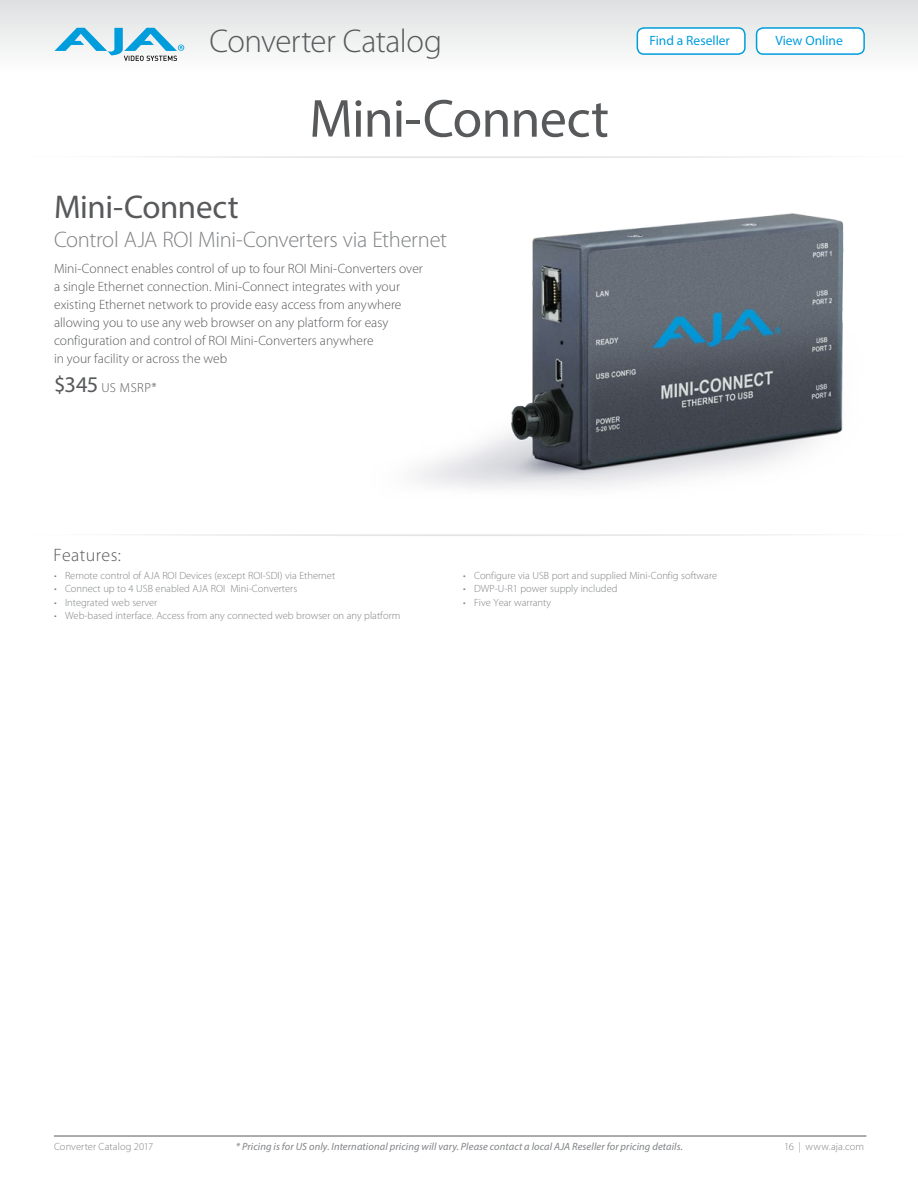
<style>
.page{position:relative;width:918px;height:1188px;background:#fff}
.page>*{position:absolute;margin:0;border:0;box-sizing:border-box;transform-origin:0 0}
.t1{font:54px "Myriad Pro";letter-spacing:-.015em;color:#58595b}
.t2{font:300 33px "Myriad Pro";letter-spacing:-.015em;color:#58595b}
.t3{font:33px "Myriad Pro";letter-spacing:-.01em;color:#58595b}
.t4{font:300 22.5px "Myriad Pro";letter-spacing:-.015em;color:#808285}
.t5{font:300 18px "Myriad Pro";letter-spacing:.02em;color:#58595b}
.t6{font:300 13.5px/18px "Myriad Pro";color:#58595b}
.t7{font:13.5px "Myriad Pro";color:#009ddc}
.t8{font:300 13.2px "Myriad Pro";letter-spacing:.035em;color:#58595b}
.t9{font:300 10.5px "Myriad Pro";color:#808285}
.t10{font:italic 10.5px "Myriad Pro";letter-spacing:.01em;color:#808285}
.s1{font-weight:400;font-size:22.5px}
.s2{font-size:13.5px}
</style>
<div class="page">
<div style="left:0;top:0;width:918px;height:71px;background:linear-gradient(to bottom,#dee0e0,#fdfdfd)"></div>
<svg style="left:54px;top:28px;width:130px;height:33px"></svg>
<hr style="left:54px;top:1136px;width:812px;height:1px;background:#58595b">
<div style="left:757px;top:28px;width:107px;height:26px;background:#fff;border-radius:7px"></div>
<div style="left:756px;top:27px;width:109px;height:28px;border:2px solid #009ddc;border-radius:7px"></div>
<div style="left:637px;top:28px;width:108px;height:26px;background:#fff;border-radius:7px"></div>
<div style="left:637px;top:27px;width:109px;height:28px;border:2px solid #009ddc;border-radius:7px"></div>
<img style="left:416px;top:214px;width:428px;height:275px">
<h2 class="t2" style="left:210px;top:23px;width:234px">Converter Catalog</h2>
<h1 class="t1" style="left:309px;top:85px;width:301px">Mini-Connect</h1>
<h2 class="t3" style="left:54px;top:187px;width:186px">Mini-Connect</h2>
<h3 class="t4" style="left:54px;top:227px;width:395px">Control AJA ROI Mini-Converters via Ethernet</h3>
<p class="t6" style="left:54px;top:260px;width:370px">Mini-Connect enables control of up to four ROI Mini-Converters over a single Ethernet connection. Mini-Connect integrates with your existing Ethernet network to provide easy access from anywhere allowing you to use any web browser on any platform for easy configuration and control of ROI Mini-Converters anywhere<br>in your facility or across the web</p>
<p class="t8" style="left:54px;top:380px;width:104px"><span class="s1">$345</span> US MSRP<span class="s2">*</span></p>
<p class="t7" style="left:650px;top:32px;width:82px">Find a Reseller</p>
<p class="t7" style="left:775px;top:32px;width:69px">View Online</p>
<h3 class="t5" style="left:53px;top:545px;width:69px">Features:</h3>
<p class="t9" style="left:54px;top:569px;width:283px">• Remote control of AJA ROI Devices (except ROI-SDI) via Ethernet</p>
<p class="t9" style="left:54px;top:583px;width:245px">• Connect up to 4 USB enabled AJA ROI Mini-Converters</p>
<p class="t9" style="left:54px;top:596px;width:105px">• Integrated web server</p>
<p class="t9" style="left:54px;top:610px;width:348px">• Web-based interface. Access from any connected web browser on any platform</p>
<p class="t9" style="left:463px;top:569px;width:255px">• Configure via USB port and supplied Mini-Config software</p>
<p class="t9" style="left:463px;top:583px;width:156px">• DWP-U-R1 power supply included</p>
<p class="t9" style="left:463px;top:596px;width:89px">• Five Year warranty</p>
<p class="t9" style="left:54px;top:1141px;width:101px">Converter Catalog 2017</p>
<p class="t10" style="left:236px;top:1140px;width:449px">* Pricing is for US only. International pricing will vary. Please contact a local AJA Reseller for pricing details.</p>
<p class="t9" style="left:784px;top:1141px;width:81px">16 | www.aja.com</p>
</div>
